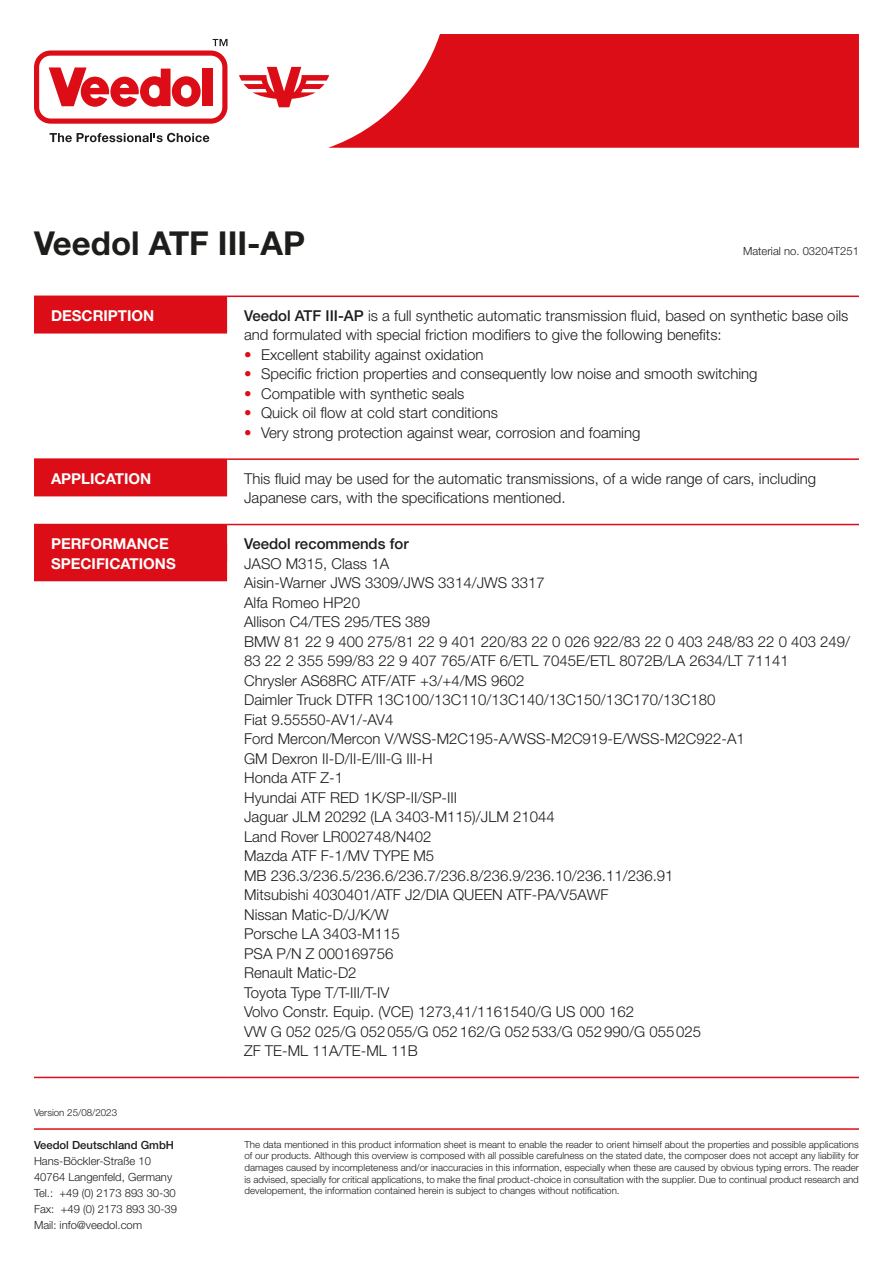
<style>
.page{position:relative;width:893px;height:1263px;background:#fff}
.page>*{position:absolute;margin:0;border:0;box-sizing:border-box;transform-origin:0 0}
.t1{font:700 33px "Helvetica Neue";color:#1d1d1b}
.t2{font:300 15px/19.5px "Helvetica Neue";color:#1d1d1b}
.t3{font:700 15px/19.5px "Helvetica Neue";color:#fff}
.t4{font:500 15px "Helvetica Neue";color:#1d1d1b}
.t5{font:300 11.25px/16px "Helvetica Neue";color:#1d1d1b}
.t6{font:500 11.25px "Helvetica Neue";color:#1d1d1b}
.t7{font:300 9.75px/11.7px "Helvetica Neue";color:#1d1d1b;text-align:justify}
.s1{font-weight:500}
.s2{color:#dc0d16}
</style>
<div class="page">
<svg style="left:239px;top:67px;width:89px;height:40px"></svg>
<svg style="left:50px;top:133px;width:159px;height:9px"></svg>
<svg style="left:34px;top:39px;width:193px;height:85px"></svg>
<svg style="left:328px;top:34px;width:531px;height:114px;background:#e02f37"></svg>
<hr style="left:34px;top:1128px;width:825px;height:2px;background:#dc0d16">
<hr style="left:34px;top:458px;width:193px;height:2px;background:#dc0d16">
<hr style="left:227px;top:458px;width:632px;height:2px;background:#dc0d16">
<hr style="left:227px;top:524px;width:632px;height:1px;background:#dc0d16">
<hr style="left:34px;top:1077px;width:193px;height:1px;background:#dc0d16">
<hr style="left:227px;top:1077px;width:632px;height:1px;background:#dc0d16">
<hr style="left:227px;top:296px;width:632px;height:1px;background:#dc0d16">
<div style="left:34px;top:296px;width:193px;height:38px;background:#dc0d16"></div>
<div style="left:34px;top:459px;width:193px;height:37px;background:#dc0d16"></div>
<div style="left:34px;top:524px;width:193px;height:38px;background:#dc0d16"></div>
<div style="left:34px;top:544px;width:193px;height:37px;background:#dc0d16"></div>
<h1 class="t1" style="left:34px;top:223px;width:273px">VEEDOL ATF III-AP</h1>
<p class="t5" style="left:743px;top:243px;width:117px">Material no. 03204T251</p>
<p class="t3" style="left:51px;top:305px;width:61px">DESCRIPTI</p>
<p class="t3" style="left:132px;top:305px;width:24px">ON</p>
<p class="t2" style="left:244px;top:305px;width:606px"><span class="s1">Veedol ATF III-AP</span> is a full synthetic automatic transmission fluid, based on synthetic base oils and formulated with special friction modifiers to give the following benefits:</p>
<p class="t2" style="left:244px;top:344px;width:241px"><span class="s2">•</span> Excellent stability against oxidation</p>
<p class="t2" style="left:244px;top:364px;width:515px"><span class="s2">•</span> Specific friction properties and consequently low noise and smooth switching</p>
<p class="t2" style="left:244px;top:383px;width:222px"><span class="s2">•</span> Compatible with synthetic seals</p>
<p class="t2" style="left:244px;top:403px;width:255px"><span class="s2">•</span> Quick oil flow at cold start conditions</p>
<p class="t2" style="left:244px;top:422px;width:398px"><span class="s2">•</span> Very strong protection against wear, corrosion and foaming</p>
<p class="t3" style="left:51px;top:468px;width:102px">APPLICATION</p>
<p class="t2" style="left:244px;top:468px;width:574px">This fluid may be used for the automatic transmissions, of a wide range of cars, including<br>Japanese cars, with the specifications mentioned.</p>
<p class="t3" style="left:51px;top:534px;width:126px">PERFORMANCE<br>SPECIFICATIONS</p>
<p class="t4" style="left:244px;top:535px;width:166px">Veedol recommends for</p>
<p class="t2" style="left:244px;top:553px;width:608px">JASO M315, Class 1A<br>Aisin-Warner JWS 3309/JWS 3314/JWS 3317<br>Alfa Romeo HP20<br>Allison C4/TES 295/TES 389<br>BMW 81 22 9 400 275/81 22 9 401 220/83 22 0 026 922/83 22 0 403 248/83 22 0 403 249/ 83 22 2 355 599/83 22 9 407 765/ATF 6/ETL 7045E/ETL 8072B/LA 2634/LT 71141<br>Chrysler AS68RC ATF/ATF +3/+4/MS 9602<br>Daimler Truck DTFR 13C100/13C110/13C140/13C150/13C170/13C180<br>Fiat 9.55550-AV1/-AV4<br>Ford Mercon/Mercon V/WSS-M2C195-A/WSS-M2C919-E/WSS-M2C922-A1<br>GM Dexron II-D/II-E/III-G III-H<br>Honda ATF Z-1<br>Hyundai ATF RED 1K/SP-II/SP-III<br>Jaguar JLM 20292 (LA 3403-M115)/JLM 21044<br>Land Rover LR002748/N402<br>Mazda ATF F-1/MV TYPE M5<br>MB 236.3/236.5/236.6/236.7/236.8/236.9/236.10/236.11/236.91<br>Mitsubishi 4030401/ATF J2/DIA QUEEN ATF-PA/V5AWF<br>Nissan Matic-D/J/K/W<br>Porsche LA 3403-M115<br>PSA P/N Z 000169756<br>Renault Matic-D2<br>Toyota Type T/T-III/T-IV<br>Volvo Constr. Equip. (VCE) 1273,41/1161540/G US 000 162<br>VW G 052 025/G 052055/G 052162/G 052533/G 052990/G 055025<br>ZF TE-ML 11A/TE-ML 11B</p>
<p class="t7" style="left:34px;top:1106px;width:85px">Version 25/08/2023</p>
<p class="t6" style="left:34px;top:1138px;width:142px">Veedol Deutschland GmbH</p>
<p class="t5" style="left:34px;top:1152px;width:145px">Hans-Böckler-Straße 10<br>40764 Langenfeld, Germany<br>Tel.: +49 (0) 2173 893 30-30<br>Fax: +49 (0) 2173 893 30-39<br>Mail: info@veedol.com</p>
<p class="t7" style="left:244px;top:1138px;width:616px">The data mentioned in this product information sheet is meant to enable the reader to orient himself about the properties and possible applications of our products. Although this overview is composed with all possible carefulness on the stated date, the composer does not accept any liability for damages caused by incompleteness and/or inaccuracies in this information, especially when these are caused by obvious typing errors. The reader is advised, specially for critical applications, to make the final product-choice in consultation with the supplier. Due to continual product research and developement, the information contained herein is subject to changes without notification.</p>
</div>
